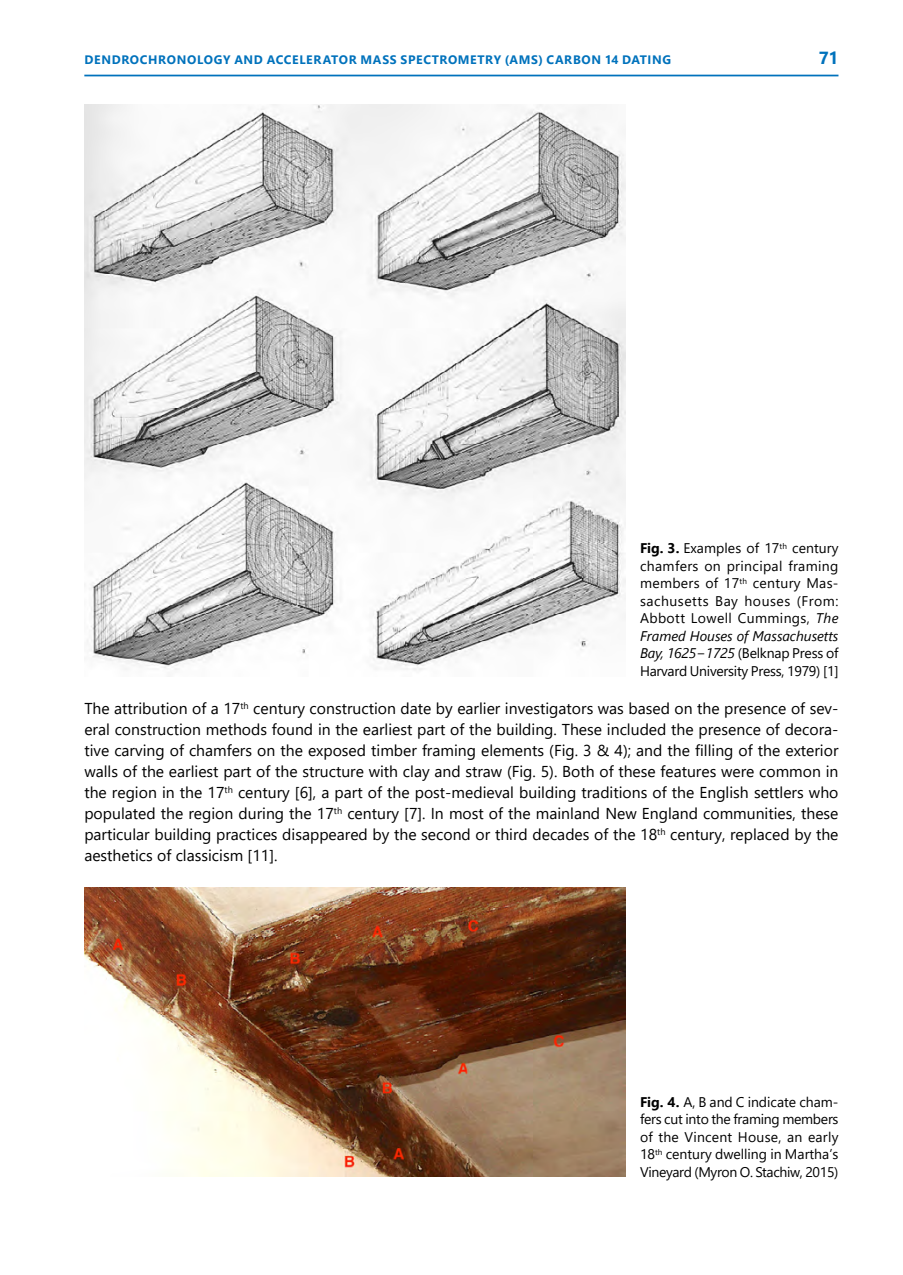
<style>
.page{position:relative;width:903px;height:1275px;background:#fff}
.page>*{position:absolute;margin:0;border:0;box-sizing:border-box;transform-origin:0 0}
.Żywa_Pagina{font:700 17.5px "Segoe UI";color:#0072bc}
.EN_Tekst{font:15.75px/21px "Segoe UI";color:#000;text-align:justify}
.t1{font:14px/17.5px "Segoe UI";letter-spacing:-.02em;color:#000;text-align:justify}
.Żywa_Pagina-2{font:700 12.25px "Segoe UI";letter-spacing:.055em;color:#0072bc}
.s1{font-weight:700}
.s2{font-style:italic}
</style>
<div class="page">
<hr style="left:84px;top:75px;width:754px;height:1px;background:#0072bc">
<img style="left:84px;top:104px;width:541px;height:566px">
<img style="left:84px;top:888px;width:541px;height:289px">
<p class="Żywa_Pagina-2" style="left:85px;top:49px;width:93px">DENDROCHRONOLO</p>
<p class="Żywa_Pagina-2" style="left:214px;top:49px;width:31px">GY AND</p>
<p class="Żywa_Pagina-2" style="left:267px;top:49px;width:116px">ACCELERATOR MASS</p>
<p class="Żywa_Pagina-2" style="left:401px;top:49px;width:272px">SPECTROM ETRY (AMS) CARBON 14 DATIN G</p>
<p class="Żywa_Pagina" style="left:819px;top:42px;width:21px">71</p>
<p class="t1" style="left:640px;top:538px;width:200px"><span class="s1">FIG. 3.</span> Examples of 17<sup>th</sup> century chamfers on principal framing members of 17<sup>th</sup> century Mas&shy;sachusetts Bay houses (From:<br>Abbott Lowell Cummings, <span class="s2">The Framed Houses of Massachusetts Bay, 1625−1725</span> (Belknap Press of Harvard University Press, 1979) [1]</p>
<p class="EN_Tekst" style="left:84px;top:697px;width:756px">The attribution of a 17<sup>th</sup> century construction date by earlier investigators was based on the presence of sev&shy;eral construction methods found in the earliest part of the building. These included the presence of decora&shy;tive carving of chamfers on the exposed timber framing elements (Fig. 3 &amp; 4); and the filling of the exterior walls of the earliest part of the structure with clay and straw (Fig. 5). Both of these features were common in the region in the 17<sup>th</sup> century [6], a part of the post-medieval building traditions of the English settlers who populated the region during the 17<sup>th</sup> century [7]. In most of the mainland New England communities, these particular building practices disappeared by the second or third decades of the 18<sup>th</sup> century, replaced by the aesthetics of classicism [11].</p>
<p class="t1" style="left:640px;top:1092px;width:200px"><span class="s1">FIG. 4.</span> A, B and C indicate cham&shy;fers cut into the framing members of the Vincent House, an early 18<sup>th</sup> century dwelling in Martha’s Vineyard (Myron O. Stachiw, 2015)</p>
</div>
